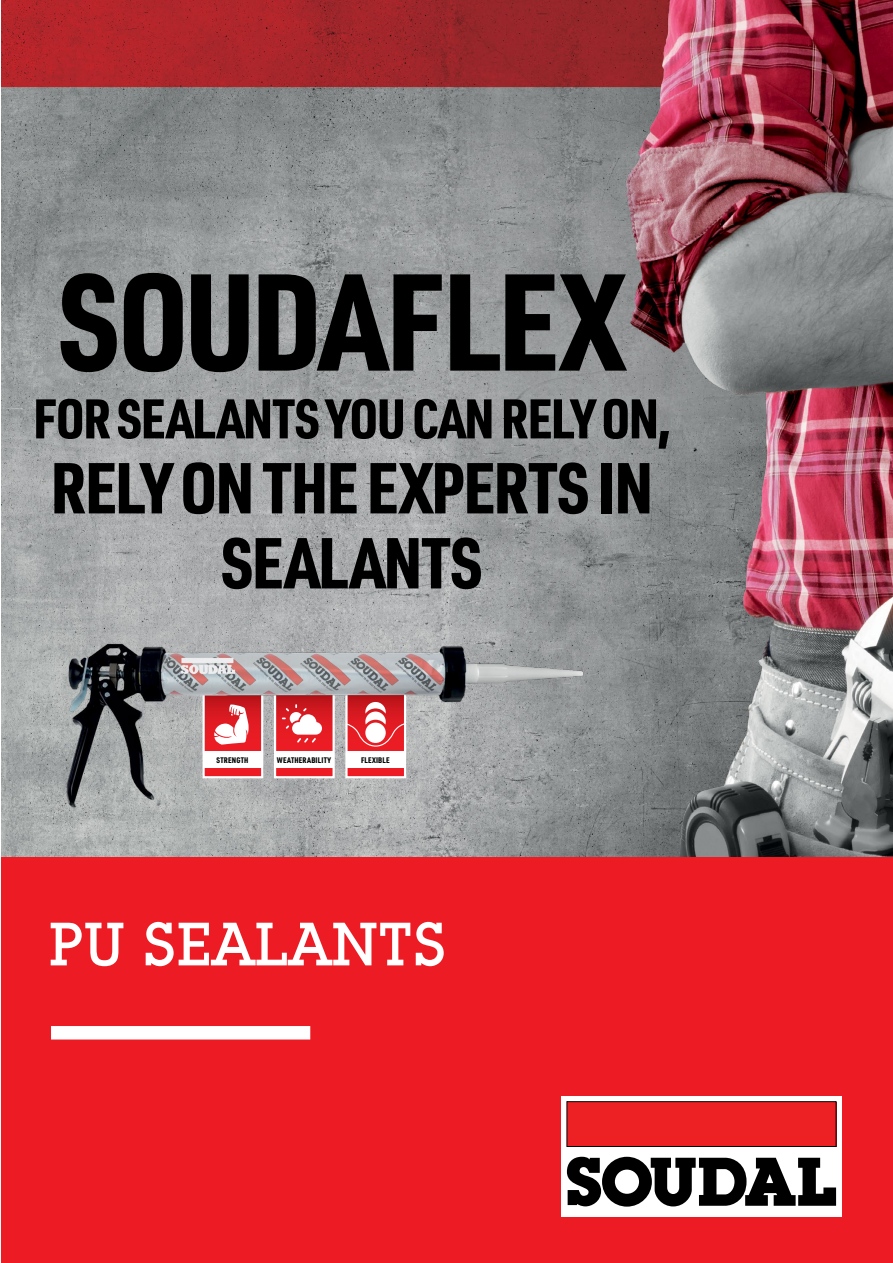
<style>
.page{position:relative;width:893px;height:1263px;background:#fff}
.page>*{position:absolute;margin:0;border:0;box-sizing:border-box;transform-origin:0 0}
.t1{font:900 134.7px "URWDIN Cond";letter-spacing:-.01em;color:#000}
.t2{font:900 70.5px/75px "URWDIN Cond";letter-spacing:-.015em;color:#000;text-align:center}
.t3{font:500 60px "Lubalin Graph IT Cby BT";color:#fff}
.t4{font:900 54.75px "URWDIN Cond";letter-spacing:-.02em;color:#000}
.t5{font:900 7.95px "URWDIN Cond";letter-spacing:.02em;color:#000}
</style>
<div class="page">
<img style="left:1px;top:0;width:612px;height:858px">
<img style="left:613px;top:0;width:280px;height:858px">
<img style="left:54px;top:615px;width:537px;height:222px">
<div style="left:1px;top:858px;width:892px;height:405px;background:#ed1c24"></div>
<div style="left:51px;top:1026px;width:259px;height:13px;background:#fff"></div>
<div style="left:561px;top:1096px;width:281px;height:121px;background:#fff"></div>
<div style="left:567px;top:1102px;width:269px;height:44px;background:#ed2124"></div>
<div style="left:567px;top:1101px;width:269px;height:46px;border:1px solid #000"></div>
<svg style="left:567px;top:1157px;width:269px;height:49px"></svg>
<h1 class="t1" style="left:59px;top:230px;width:567px">SOUDAFLEX</h1>
<h3 class="t4" style="left:33px;top:381px;width:639px">FOR SEALANTS YOU CAN RELY ON,</h3>
<h2 class="t2" style="left:51px;top:448px;width:604px">RELY ON THE EXPERTS IN<br>SEALANTS</h2>
<p class="t5" style="left:217px;top:754px;width:33px">STRENGTH</p>
<p class="t5" style="left:277px;top:754px;width:56px">WEATHERABILITY</p>
<p class="t5" style="left:361px;top:754px;width:30px">FLEXIBLE</p>
<h3 class="t3" style="left:48px;top:907px;width:399px">PU SEALANTS</h3>
</div>
